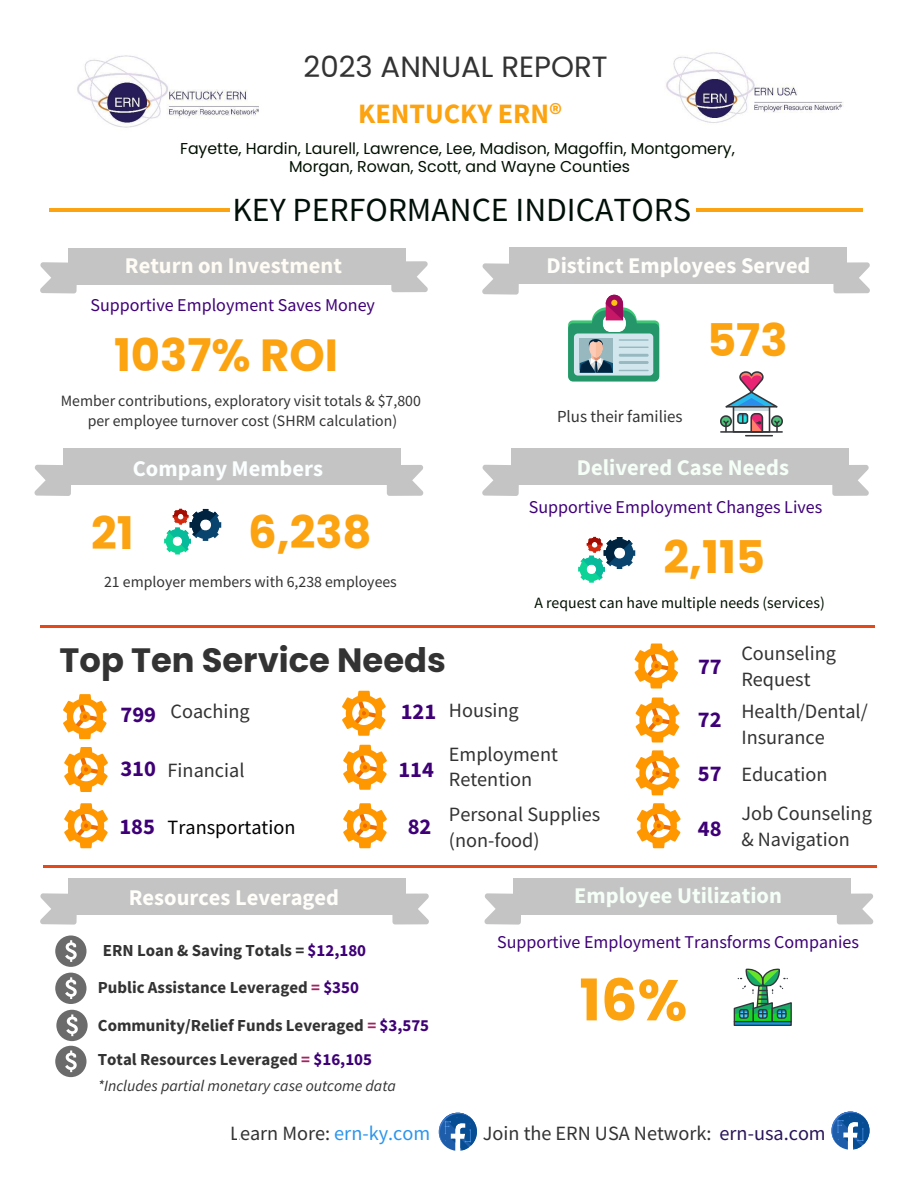
<style>
.page{position:relative;width:918px;height:1188px;background:#fff}
.page>*{position:absolute;margin:0;border:0;box-sizing:border-box;transform-origin:0 0}
.t1{font:700 57.3px "Poppins";color:#fca311}
.t2{font:700 45px "Poppins";color:#fca311}
.t3{font:33.75px "Source Sans Pro";color:#001009}
.t4{font:700 33.75px "Poppins";color:#333}
.t5{font:29.25px "Poppins";color:#333}
.t6{font:700 28.2px "Source Sans Pro";color:#fca311}
.t7{font:700 22.5px "Source Sans Pro";color:#fffefa}
.t8{font:700 22.5px "Source Sans Pro";color:#f5fff7}
.t9{font:700 22.5px "Source Sans Pro";color:#3f0077}
.t10{font:700 22.5px "Source Sans Pro";color:#fffcf5}
.t11{font:700 22.5px "Source Sans Pro";color:#fbffff}
.t12{font:20.25px/25.8px "Source Sans Pro";color:#333}
.t13{font:20.25px "Source Sans Pro";color:#000}
.t14{font:18px "Source Sans Pro";color:#3f0077}
.t15{font:700 16.8px "Source Sans Pro";color:#333}
.t16{font:16.8px "Source Sans Pro";color:#333}
.t17{font:15.75px/20.2px "Source Sans Pro";color:#333;text-align:center}
.t18{font:15.75px/18px "Poppins";color:#001000;text-align:center}
.t19{font:italic 15.75px "Source Sans Pro";color:#333}
.t20{font:15.75px "Source Sans Pro";color:#001000}
.s1{color:#3f0077}
.s2{color:#a12462}
.s3{color:#2d95ec}
.s4{color:#291658}
</style>
<div class="page">
<div style="left:69px;top:249px;width:337px;height:36px;background:#c4c4c4"></div>
<svg style="left:40px;top:262px;width:37px;height:31px"></svg>
<svg style="left:391px;top:261px;width:37px;height:31px"></svg>
<hr style="left:43px;top:865px;width:833px;height:2px;background:#e64917">
<hr style="left:50px;top:208px;width:180px;height:3px;background:#fca311">
<div style="left:510px;top:248px;width:337px;height:36px;background:#c4c4c4"></div>
<svg style="left:482px;top:263px;width:37px;height:32px"></svg>
<svg style="left:833px;top:262px;width:37px;height:31px"></svg>
<hr style="left:696px;top:208px;width:167px;height:3px;background:#fca311">
<div style="left:511px;top:449px;width:337px;height:36px;background:#c4c4c4"></div>
<svg style="left:482px;top:465px;width:37px;height:31px"></svg>
<svg style="left:832px;top:465px;width:37px;height:31px"></svg>
<svg style="left:720px;top:371px;width:63px;height:65px"></svg>
<svg style="left:568px;top:295px;width:91px;height:86px"></svg>
<svg style="left:578px;top:537px;width:58px;height:46px"></svg>
<hr style="left:41px;top:626px;width:833px;height:2px;background:#e64917">
<svg style="left:63px;top:694px;width:44px;height:45px"></svg>
<svg style="left:64px;top:747px;width:44px;height:45px"></svg>
<svg style="left:64px;top:803px;width:44px;height:45px"></svg>
<svg style="left:634px;top:644px;width:44px;height:44px"></svg>
<svg style="left:343px;top:745px;width:44px;height:45px"></svg>
<svg style="left:343px;top:803px;width:44px;height:45px"></svg>
<svg style="left:636px;top:698px;width:44px;height:44px"></svg>
<svg style="left:636px;top:750px;width:44px;height:45px"></svg>
<svg style="left:637px;top:803px;width:44px;height:45px"></svg>
<svg style="left:342px;top:691px;width:44px;height:45px"></svg>
<svg style="left:831px;top:1112px;width:39px;height:38px"></svg>
<img style="left:666px;top:52px;width:178px;height:71px">
<img style="left:77px;top:55px;width:182px;height:73px">
<svg style="left:439px;top:1113px;width:38px;height:38px"></svg>
<div style="left:63px;top:449px;width:337px;height:36px;background:#c4c4c4"></div>
<svg style="left:35px;top:465px;width:36px;height:31px"></svg>
<svg style="left:387px;top:465px;width:36px;height:31px"></svg>
<svg style="left:164px;top:509px;width:58px;height:46px"></svg>
<div style="left:69px;top:879px;width:337px;height:36px;background:#c4c4c4"></div>
<svg style="left:40px;top:893px;width:37px;height:32px"></svg>
<svg style="left:392px;top:894px;width:37px;height:30px"></svg>
<div style="left:513px;top:879px;width:337px;height:36px;background:#c4c4c4"></div>
<svg style="left:485px;top:893px;width:36px;height:32px"></svg>
<svg style="left:837px;top:894px;width:36px;height:30px"></svg>
<hr style="left:734px;top:1022px;width:57px;height:3px;background:#059ce8">
<div style="left:734px;top:1021px;width:58px;height:5px;border:1px solid #33363a"></div>
<svg style="left:734px;top:969px;width:58px;height:54px"></svg>
<svg style="left:55px;top:935px;width:32px;height:32px"></svg>
<svg style="left:55px;top:973px;width:32px;height:31px"></svg>
<svg style="left:55px;top:1010px;width:33px;height:67px"></svg>
<h3 class="t5" style="left:304px;top:49px;width:306px">2023 ANNUAL REPORT</h3>
<h3 class="t6" style="left:358px;top:94px;width:206px">KENTUCKY ERN®</h3>
<p class="t18" style="left:180px;top:140px;width:556px">Fayette, Hardin, Laurell, Lawrence, Lee, Madison, Magoffin, Montgomery,<br>Morgan, Rowan, Scott, and Wayne Counties</p>
<h3 class="t3" style="left:232px;top:188px;width:460px">KEY PERFORMANCE INDICATORS</h3>
<p class="t10" style="left:125px;top:251px;width:219px">Return on Investment</p>
<p class="t7" style="left:546px;top:251px;width:266px">Distinct Employees Served</p>
<p class="t14" style="left:90px;top:293px;width:286px">Supportive Employment Saves Money</p>
<h2 class="t2" style="left:114px;top:329px;width:226px">1037% ROI</h2>
<p class="t17" style="left:61px;top:391px;width:361px">Member contributions, exploratory visit totals &amp; $7,800 per employee turnover cost (SHRM calculation)</p>
<p class="t11" style="left:133px;top:453px;width:192px">Company Members</p>
<h2 class="t2" style="left:248px;top:506px;width:125px">6,238</h2>
<h2 class="t2" style="left:91px;top:507px;width:44px">21</h2>
<p class="t17" style="left:104px;top:572px;width:294px">21 employer members with 6,238 employees</p>
<h3 class="t4" style="left:60px;top:640px;width:388px">Top Ten Service Needs</h3>
<p class="t16" style="left:557px;top:406px;width:127px">Plus their families</p>
<h2 class="t2" style="left:707px;top:314px;width:82px">573</h2>
<p class="t8" style="left:577px;top:452px;width:214px">Delivered Case Needs</p>
<p class="t14" style="left:529px;top:496px;width:295px">Supportive Employment Changes Lives</p>
<h2 class="t2" style="left:664px;top:531px;width:103px">2,115</h2>
<p class="t20" style="left:534px;top:592px;width:292px">A request can have multiple needs (services)</p>
<p class="t9" style="left:698px;top:651px;width:25px">77</p>
<p class="t12" style="left:741px;top:641px;width:96px">Counseling<br>Request</p>
<p class="t9" style="left:121px;top:700px;width:37px">799</p>
<p class="t9" style="left:120px;top:754px;width:37px">310</p>
<p class="t12" style="left:171px;top:698px;width:81px">Coaching</p>
<p class="t12" style="left:168px;top:758px;width:78px">Financial</p>
<p class="t9" style="left:119px;top:811px;width:37px">185</p>
<p class="t13" style="left:168px;top:814px;width:129px">Transportation</p>
<p class="t9" style="left:401px;top:696px;width:37px">121</p>
<p class="t12" style="left:449px;top:697px;width:71px">Housing</p>
<p class="t9" style="left:698px;top:704px;width:25px">72</p>
<p class="t12" style="left:741px;top:698px;width:128px">Health/Dental/<br>Insurance</p>
<p class="t9" style="left:398px;top:755px;width:37px">114</p>
<p class="t12" style="left:449px;top:741px;width:111px">Employment<br>Retention</p>
<p class="t9" style="left:698px;top:758px;width:25px">57</p>
<p class="t12" style="left:741px;top:761px;width:88px">Education</p>
<p class="t9" style="left:408px;top:811px;width:25px">82</p>
<p class="t12" style="left:449px;top:802px;width:153px">Personal Supplies (non-food)</p>
<p class="t9" style="left:698px;top:813px;width:25px">48</p>
<p class="t12" style="left:741px;top:800px;width:132px">Job Counseling &amp; Navigation</p>
<p class="t7" style="left:129px;top:882px;width:212px">Resources Leveraged</p>
<p class="t8" style="left:574px;top:881px;width:209px">Employee Utilization</p>
<p class="t15" style="left:103px;top:939px;width:265px">ERN Loan &amp; Saving Totals = <span class="s1">$12,180</span></p>
<p class="t15" style="left:98px;top:976px;width:263px">Public Assistance Leveraged <span class="s2">=</span> <span class="s1">$350</span></p>
<p class="t15" style="left:98px;top:1014px;width:333px">Community/Relief Funds Leveraged <span class="s2">=</span> <span class="s1">$3,575</span></p>
<p class="t15" style="left:98px;top:1048px;width:276px">Total Resources Leveraged <span class="s2">=</span> <span class="s1">$16,105</span></p>
<p class="t19" style="left:98px;top:1076px;width:300px">*Includes partial monetary case outcome data</p>
<p class="t14" style="left:497px;top:931px;width:363px">Supportive Employment Transforms Companies</p>
<h1 class="t1" style="left:579px;top:967px;width:110px">16%</h1>
<p class="t12" style="left:230px;top:1120px;width:202px">Learn More: <span class="s3">ern-ky.com</span></p>
<p class="t12" style="left:483px;top:1120px;width:344px">Join the ERN USA Network: <span class="s4">ern-usa.com</span></p>
</div>
